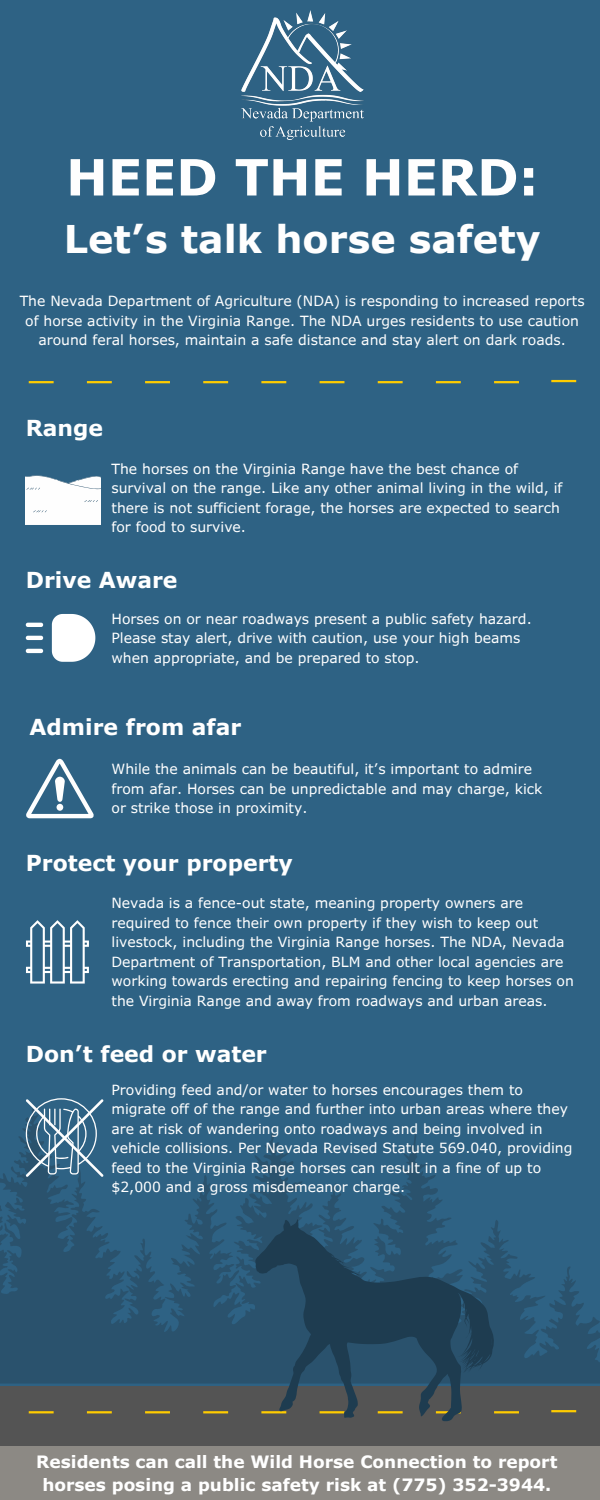
<style>
.page{position:relative;width:600px;height:1500px;background:#fff}
.page>*{position:absolute;margin:0;border:0;box-sizing:border-box;transform-origin:0 0}
.t1{font:700 50px "Verdana Pro";color:#fefefe}
.t2{font:700 38.2px "Verdana Pro";color:#fefefe}
.t3{font:700 22px "Verdana Pro";color:#fff}
.t4{font:700 17px/23.2px "Verdana Pro";color:#fff;text-align:center}
.t5{font:14px/19.5px "Verdana Pro";color:#fff}
.t6{font:14px/19.5px "Verdana Pro";color:#fefefe;text-align:center}
</style>
<div class="page">
<div style="left:0;top:1358px;width:600px;height:88px;background:#545454"></div>
<div style="left:0;top:0;width:600px;height:1385px;background:#2e6284"></div>
<svg style="left:0;top:1119px;width:600px;height:265px"></svg>
<svg style="left:26px;top:1098px;width:78px;height:79px"></svg>
<hr style="left:29px;top:1411px;width:25px;height:2px;background:#fc0">
<hr style="left:87px;top:1411px;width:25px;height:2px;background:#fc0">
<hr style="left:145px;top:1411px;width:25px;height:2px;background:#fc0">
<hr style="left:203px;top:1411px;width:25px;height:2px;background:#fc0">
<hr style="left:494px;top:1411px;width:25px;height:2px;background:#fc0">
<hr style="left:551px;top:1410px;width:25px;height:2px;background:#fc0">
<svg style="left:255px;top:1219px;width:240px;height:202px"></svg>
<div style="left:0;top:1446px;width:600px;height:54px;background:#8c8984"></div>
<img style="left:241px;top:11px;width:122px;height:129px">
<svg style="left:52px;top:614px;width:43px;height:48px;background:#e2e9ed"></svg>
<svg style="left:26px;top:623px;width:17px;height:4px"></svg>
<svg style="left:26px;top:636px;width:17px;height:4px"></svg>
<svg style="left:26px;top:649px;width:17px;height:4px"></svg>
<svg style="left:26px;top:759px;width:68px;height:59px"></svg>
<svg style="left:26px;top:920px;width:63px;height:64px"></svg>
<hr style="left:29px;top:381px;width:25px;height:2px;background:#fc0">
<hr style="left:87px;top:381px;width:25px;height:2px;background:#fc0">
<hr style="left:145px;top:381px;width:25px;height:2px;background:#fc0">
<hr style="left:203px;top:381px;width:25px;height:2px;background:#fc0">
<hr style="left:261px;top:381px;width:25px;height:2px;background:#fc0">
<hr style="left:320px;top:381px;width:24px;height:2px;background:#fc0">
<hr style="left:378px;top:381px;width:25px;height:2px;background:#fc0">
<hr style="left:436px;top:381px;width:25px;height:2px;background:#fc0">
<hr style="left:494px;top:381px;width:25px;height:2px;background:#fc0">
<hr style="left:551px;top:380px;width:25px;height:2px;background:#fc0">
<svg style="left:26px;top:475px;width:75px;height:50px;background:#edf1f3"></svg>
<h2 class="t1" style="left:66px;top:145px;width:474px">HEED THE HERD:</h2>
<h2 class="t2" style="left:64px;top:214px;width:478px">Let’s talk horse safety</h2>
<p class="t6" style="left:20px;top:291px;width:566px">The Nevada Department of Agriculture (NDA) is responding to increased reports of horse activity in the Virginia Range. The NDA urges residents to use caution around feral horses, maintain a safe distance and stay alert on dark roads.</p>
<p class="t3" style="left:26px;top:414px;width:79px">Range</p>
<p class="t5" style="left:112px;top:459px;width:452px">The horses on the Virginia Range have the best chance of survival on the range. Like any other animal living in the wild, if there is not sufficient forage, the horses are expected to search for food to survive.</p>
<h2 class="t3" style="left:26px;top:566px;width:153px">Drive Aware</h2>
<p class="t5" style="left:112px;top:608px;width:422px">Horses on or near roadways present a public safety hazard.<br>Please stay alert, drive with caution, use your high beams when appropriate, and be prepared to stop.</p>
<p class="t3" style="left:30px;top:713px;width:213px">Admire from afar</p>
<h2 class="t5" style="left:112px;top:759px;width:432px">While the animals can be beautiful, it’s important to admire from afar. Horses can be unpredictable and may charge, kick or strike those in proximity.</h2>
<p class="t3" style="left:26px;top:849px;width:269px">Protect your property</p>
<p class="t5" style="left:112px;top:893px;width:464px">Nevada is a fence-out state, meaning property owners are required to fence their own property if they wish to keep out livestock, including the Virginia Range horses. The NDA, Nevada Department of Transportation, BLM and other local agencies are working towards erecting and repairing fencing to keep horses on the Virginia Range and away from roadways and urban areas.</p>
<h1 class="t3" style="left:26px;top:1040px;width:243px">Don’t feed or water</h1>
<p class="t5" style="left:112px;top:1079px;width:463px">Providing feed and/or water to horses encourages them to migrate off of the range and further into urban areas where they are at risk of wandering onto roadways and being involved in vehicle collisions. Per Nevada Revised Statute 569.040, providing feed to the Virginia Range horses can result in a fine of up to $2,000 and a gross misdemeanor charge.</p>
<p class="t4" style="left:36px;top:1449px;width:523px">Residents can call the Wild Horse Connection to report horses posing a public safety risk at (775) 352-3944.</p>
</div>
